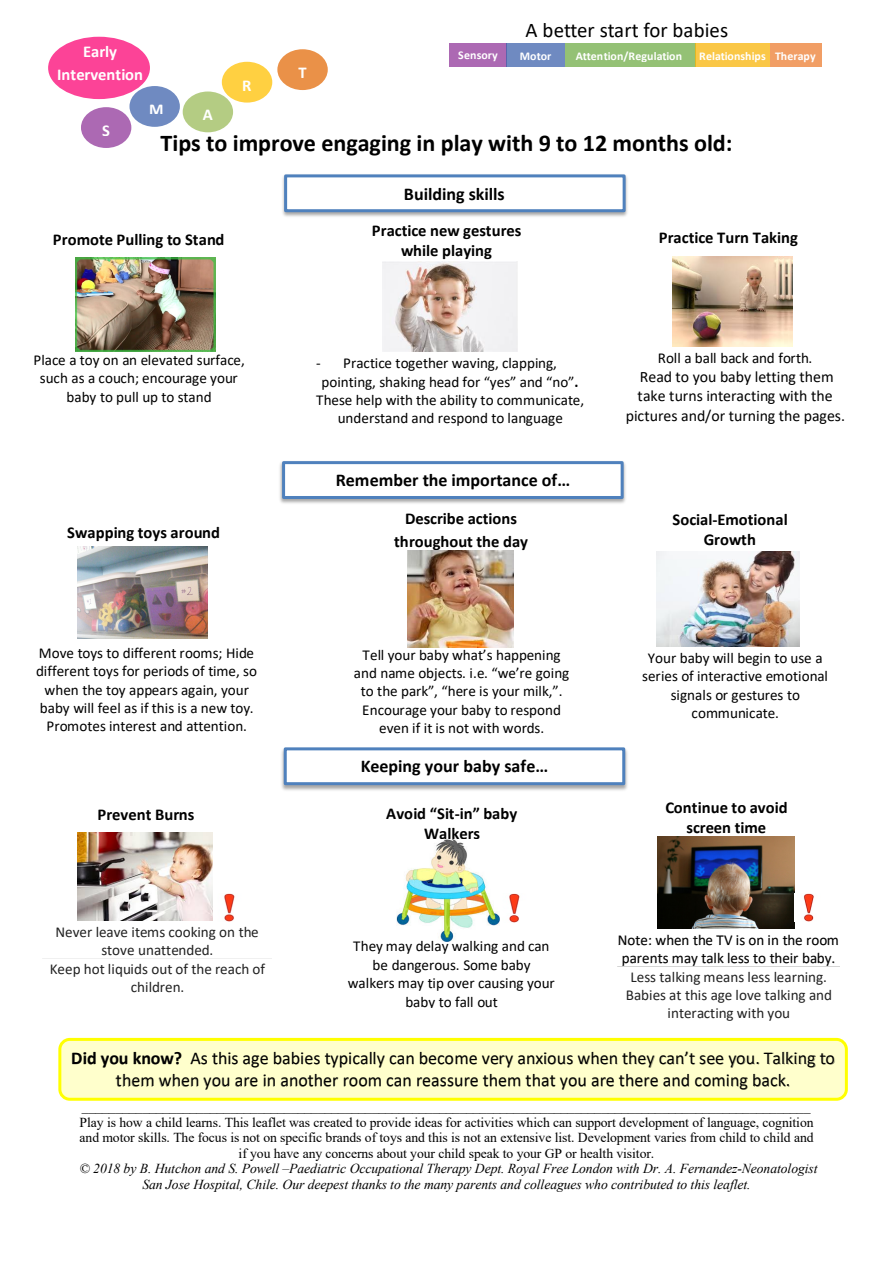
<style>
.page{position:relative;width:893px;height:1263px;background:#fff}
.page>*{position:absolute;margin:0;border:0;box-sizing:border-box;transform-origin:0 0}
.t1{font:700 24.15px "Calibri";color:#000}
.t2{font:20.85px "Calibri";color:#000}
.t3{font:18px/21.9px "Calibri";color:#000;text-align:center}
.t4{font:700 18px "Calibri";color:#000}
.t5{font:700 16.5px/20.1px "Calibri";color:#000;text-align:center}
.t6{font:700 16.5px/23.4px "Calibri";letter-spacing:-.005em;color:#fff;text-align:center}
.t7{font:15.9px/19.5px "Calibri";color:#000;text-align:center}
.t8{font:15.15px/18.3px "Calibri";color:#000;text-align:center}
.t9{font:15.15px/18.3px "Calibri";color:#222;text-align:center}
.t10{font:13.65px/15.5px "Times New Roman";letter-spacing:-.005em;color:#000;text-align:center}
.t11{font:700 11.85px "Calibri";letter-spacing:.01em;color:#fff}
.s1{font-weight:700}
.s2{color:#000}
.s3{font-style:italic}
</style>
<div class="page">
<div style="left:48px;top:37px;width:102px;height:62px;background:#fc4397;border-radius:50%"></div>
<div style="left:129px;top:86px;width:51px;height:41px;background:#6f8ac1;border-radius:50%"></div>
<div style="left:222px;top:62px;width:50px;height:41px;background:#ffd041;border-radius:50%"></div>
<div style="left:81px;top:107px;width:50px;height:41px;background:#ac69b3;border-radius:50%"></div>
<div style="left:183px;top:92px;width:50px;height:40px;background:#b4cc83;border-radius:50%"></div>
<div style="left:277px;top:49px;width:51px;height:41px;background:#ea9148;border-radius:50%"></div>
<img style="left:48px;top:41px;width:102px;height:42px">
<img style="left:565px;top:43px;width:131px;height:1px">
<div style="left:565px;top:44px;width:130px;height:23px;background:#94c175"></div>
<div style="left:695px;top:44px;width:75px;height:23px;background:#dfb723"></div>
<div style="left:696px;top:43px;width:125px;height:24px;background:#fac746"></div>
<div style="left:449px;top:44px;width:58px;height:23px;background:#ac69b3"></div>
<img style="left:506px;top:48px;width:1px;height:19px">
<div style="left:770px;top:44px;width:51px;height:23px;background:#f19e65"></div>
<img style="left:282px;top:176px;width:346px;height:41px">
<div style="left:284px;top:174px;width:342px;height:38px;border:3px solid #4f81bd"></div>
<img style="left:285px;top:177px;width:340px;height:32px">
<img style="left:382px;top:261px;width:135px;height:90px">
<img style="left:76px;top:257px;width:140px;height:94px">
<img style="left:673px;top:257px;width:119px;height:89px">
<img style="left:279px;top:462px;width:347px;height:42px">
<div style="left:282px;top:461px;width:342px;height:38px;border:3px solid #4f81bd"></div>
<img style="left:283px;top:464px;width:340px;height:32px">
<img style="left:78px;top:546px;width:130px;height:93px">
<img style="left:407px;top:645px;width:107px;height:3px">
<img style="left:408px;top:550px;width:105px;height:97px">
<img style="left:656px;top:551px;width:144px;height:95px">
<img style="left:281px;top:748px;width:347px;height:43px">
<div style="left:284px;top:747px;width:341px;height:38px;border:3px solid #4f81bd"></div>
<img style="left:284px;top:750px;width:340px;height:32px">
<div style="left:60px;top:1039px;width:786px;height:60px;background:#ffc;border-radius:10px"></div>
<div style="left:58px;top:1038px;width:790px;height:63px;border:3px solid #ff0;border-radius:10px"></div>
<img style="left:72px;top:1052px;width:763px;height:16px">
<img style="left:105px;top:1063px;width:708px;height:27px">
<img style="left:78px;top:832px;width:134px;height:88px">
<img style="left:397px;top:839px;width:102px;height:98px">
<img style="left:618px;top:934px;width:220px;height:10px">
<img style="left:618px;top:944px;width:222px;height:23px">
<img style="left:657px;top:836px;width:138px;height:2px">
<img style="left:657px;top:837px;width:137px;height:91px">
<img style="left:804px;top:893px;width:10px;height:28px">
<img style="left:509px;top:893px;width:11px;height:29px">
<img style="left:224px;top:893px;width:11px;height:28px">
<p class="t6" style="left:57px;top:39px;width:87px">Early<br>Intervention</p>
<p class="t6" style="left:149px;top:97px;width:16px">M</p>
<p class="t6" style="left:203px;top:103px;width:12px">A</p>
<p class="t6" style="left:242px;top:73px;width:11px">R</p>
<p class="t6" style="left:298px;top:61px;width:10px">T</p>
<p class="t2" style="left:526px;top:16px;width:204px">A better start for babies</p>
<p class="t11" style="left:458px;top:47px;width:41px">Sensory</p>
<p class="t11" style="left:520px;top:47px;width:33px">Motor</p>
<p class="t11" style="left:576px;top:48px;width:108px">Attention/Regulation</p>
<p class="t11" style="left:699px;top:47px;width:118px">Relationships Therapy</p>
<p class="t6" style="left:102px;top:119px;width:9px">S</p>
<p class="t1" style="left:161px;top:126px;width:573px">Tips to improve engaging in play with 9 to 12 months old:</p>
<p class="t4" style="left:404px;top:181px;width:102px">Building skills</p>
<p class="t5" style="left:372px;top:220px;width:151px">Practice new gestures while playing</p>
<p class="t5" style="left:659px;top:227px;width:141px">Practice Turn Taking</p>
<p class="t5" style="left:53px;top:229px;width:173px">Promote Pulling to Stand</p>
<p class="t8" style="left:33px;top:350px;width:213px">Place a toy on an elevated surface, such as a couch; encourage your baby to pull up to stand</p>
<p class="t5" style="left:67px;top:522px;width:154px">Swapping toys around</p>
<p class="t8" style="left:36px;top:643px;width:223px">Move toys to different rooms; Hide different toys for periods of time, so when the toy appears again, your baby will feel as if this is a new toy.<br>Promotes interest and attention.</p>
<p class="t5" style="left:98px;top:805px;width:98px">Prevent Burns</p>
<p class="t9" style="left:50px;top:923px;width:217px">Never leave items cooking on the stove unattended.<br>Keep hot liquids out of the reach of children.</p>
<p class="t8" style="left:316px;top:354px;width:242px">- Practice together waving, clapping,</p>
<p class="t8" style="left:321px;top:372px;width:259px">pointing, shaking head for “yes” and “no”<span class="s1">.</span></p>
<p class="t8" style="left:316px;top:390px;width:270px">These help with the ability to communicate,</p>
<p class="t8" style="left:338px;top:409px;width:227px">understand and respond to language</p>
<p class="t4" style="left:336px;top:467px;width:236px">Remember the importance of…</p>
<p class="t5" style="left:394px;top:506px;width:135px;line-height:23.1px">Describe actions throughout the day</p>
<p class="t8" style="left:354px;top:645px;width:217px">Tell your baby what’s happening and name objects. i.e. “we’re going to the park”, “here is your milk,”.<br>Encourage your baby to respond even if it is not with words.</p>
<p class="t4" style="left:361px;top:754px;width:189px">Keeping your baby safe…</p>
<p class="t5" style="left:386px;top:803px;width:132px">Avoid “Sit-in” baby<br>Walkers</p>
<p class="t8" style="left:658px;top:349px;width:156px">Roll a ball back and forth.</p>
<p class="t7" style="left:626px;top:366px;width:221px">Read to you baby letting them take turns interacting with the pictures and/or turning the pages.</p>
<p class="t5" style="left:672px;top:509px;width:117px">Social-Emotional<br>Growth</p>
<p class="t8" style="left:642px;top:648px;width:187px">Your baby will begin to use a series of interactive emotional signals or gestures to communicate.</p>
<p class="t5" style="left:665px;top:797px;width:124px">Continue to avoid screen time</p>
<p class="t8" style="left:348px;top:937px;width:208px">They may delay walking and can be dangerous. Some baby walkers may tip over causing your baby to fall out</p>
<p class="t9" style="left:618px;top:930px;width:223px"><span class="s2">Note: when the TV is on in the room parents may talk less to their baby.<br></span>Less talking means less learning.<br>Babies at this age love talking and interacting with you</p>
<p class="t3" style="left:71px;top:1047px;width:765px"><span class="s1">Did you know?</span> As this age babies typically can become very anxious when they can’t see you. Talking to them when you are in another room can reassure them that you are there and coming back.</p>
<p class="t10" style="left:80px;top:1098px;width:740px">____________________________________________________________________________________________________________ Play is how a child learns. This leaflet was created to provide ideas for activities which can support development of language, cognition and motor skills. The focus is not on specific brands of toys and this is not an extensive list. Development varies from child to child and if you have any concerns about your child speak to your GP or health visitor.<br><span class="s3">© 2018 by B. Hutchon and S. Powell –Paediatric Occupational Therapy Dept. Royal Free London with Dr. A. Fernandez-Neonatologist San Jose Hospital, Chile. Our deepest thanks to the many parents and colleagues who contributed to this leaflet.</span></p>
</div>
